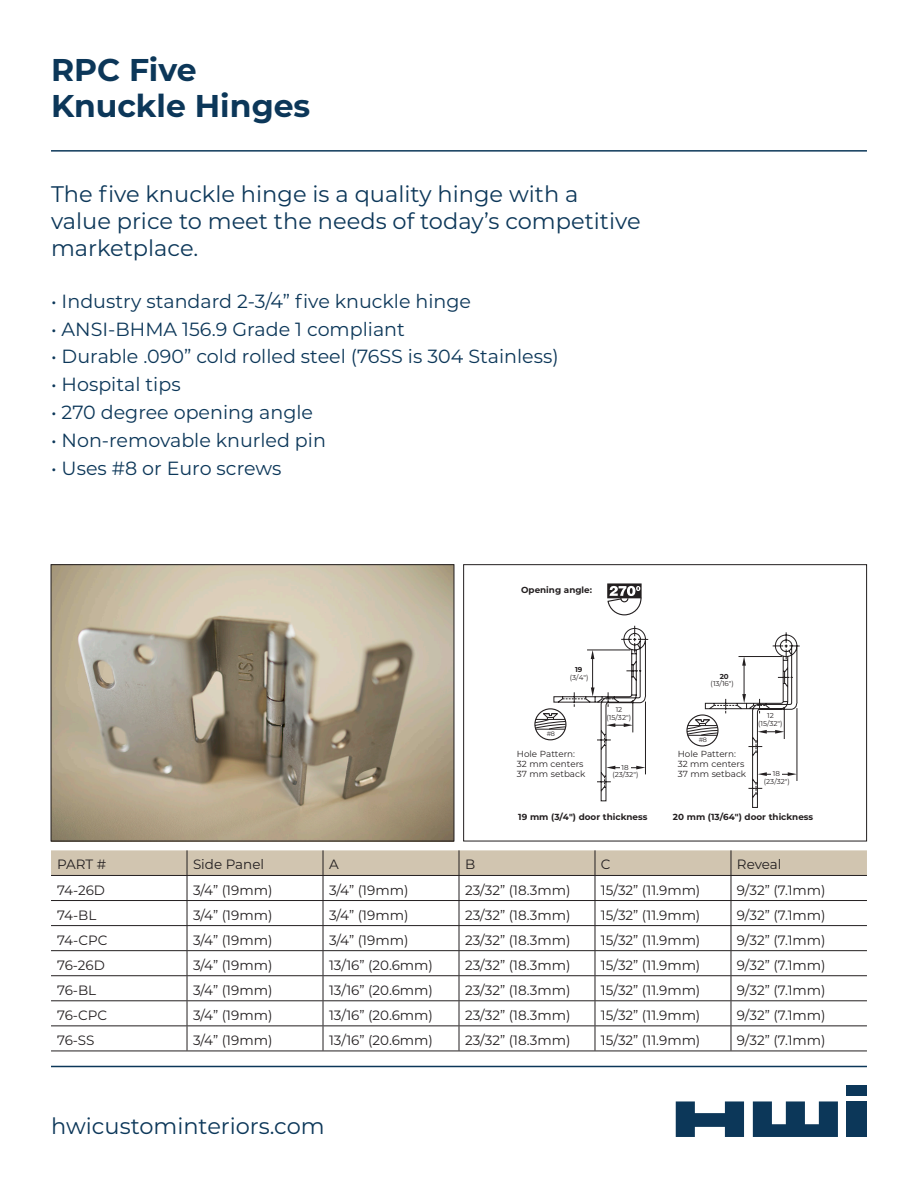
<style>
.page{position:relative;width:918px;height:1188px;background:#fff}
.page>*{position:absolute;margin:0;border:0;box-sizing:border-box;transform-origin:0 0}
.t1{font:700 31.5px/35.1px "Montserrat";color:#0c3759}
.t2{font:22.5px/27px "Montserrat";color:#0c3759}
.t3{font:19.05px "Montserrat";color:#0c3759}
.t4{font:13.5px "Montserrat";color:#231f20}
.t5{font:8.85px/9.9px "Montserrat";color:#231f20}
.t6{font:700 8.85px "Montserrat";color:#231f20}
.t7{font:7.2px/7.6px "Montserrat";color:#231f20;text-align:center}
.t8{font:6.45px "Montserrat";color:#231f20}
.s1{font-weight:700}
</style>
<div class="page">
<hr style="left:51px;top:150px;width:816px;height:2px;background:#0c3759">
<hr style="left:51px;top:1066px;width:816px;height:1px;background:#0c3759">
<div style="left:847px;top:1085px;width:20px;height:11px;background:#0c3759"></div>
<svg style="left:676px;top:1101px;width:68px;height:36px"></svg>
<div style="left:847px;top:1101px;width:20px;height:36px;background:#0c3759"></div>
<svg style="left:753px;top:1101px;width:85px;height:36px"></svg>
<svg style="left:51px;top:850px;width:816px;height:201px"></svg>
<hr style="left:51px;top:1051px;width:136px;height:1px;background:#231f20">
<hr style="left:187px;top:1051px;width:136px;height:1px;background:#231f20">
<hr style="left:323px;top:1051px;width:136px;height:1px;background:#231f20">
<hr style="left:459px;top:1051px;width:136px;height:1px;background:#231f20">
<hr style="left:595px;top:1051px;width:136px;height:1px;background:#231f20">
<hr style="left:731px;top:1051px;width:136px;height:1px;background:#231f20">
<img style="left:53px;top:566px;width:399px;height:273px">
<div style="left:51px;top:564px;width:403px;height:277px;border:1px solid #231f20"></div>
<svg style="left:607px;top:583px;width:35px;height:33px"></svg>
<div style="left:534px;top:708px;width:32px;height:32px;border:1px solid #231f20;border-radius:50%"></div>
<svg style="left:535px;top:625px;width:114px;height:176px"></svg>
<div style="left:686px;top:714px;width:33px;height:33px;border:1px solid #231f20;border-radius:50%"></div>
<svg style="left:687px;top:632px;width:113px;height:176px"></svg>
<div style="left:463px;top:564px;width:404px;height:277px;border:1px solid #231f20"></div>
<p class="t1" style="left:51px;top:51px;width:261px">RPC Five<br>Knuckle Hinges</p>
<p class="t2" style="left:51px;top:180px;width:591px">The five knuckle hinge is a quality hinge with a value price to meet the needs of today’s competitive marketplace.</p>
<p class="t3" style="left:51px;top:288px;width:422px">• Industry standard 2-3/4” five knuckle hinge</p>
<p class="t3" style="left:51px;top:316px;width:355px">• ANSI-BHMA 156.9 Grade 1 compliant</p>
<p class="t3" style="left:51px;top:344px;width:509px">• Durable .090” cold rolled steel (76SS is 304 Stainless)</p>
<p class="t3" style="left:51px;top:371px;width:131px">• Hospital tips</p>
<p class="t3" style="left:51px;top:399px;width:264px">• 270 degree opening angle</p>
<p class="t3" style="left:51px;top:427px;width:276px">• Non-removable knurled pin</p>
<p class="t3" style="left:51px;top:455px;width:232px">• Uses #8 or Euro screws</p>
<p class="t6" style="left:521px;top:584px;width:72px">Opening angle:</p>
<p class="t7" style="left:570px;top:665px;width:20px"><span class="s1">19 </span>(3/4")</p>
<p class="t8" style="left:547px;top:729px;width:10px">#8</p>
<p class="t5" style="left:517px;top:749px;width:70px">Hole Pattern:<br>32 mm centers<br>37 mm setback</p>
<p class="t7" style="left:607px;top:705px;width:26px">12 (15/32")</p>
<p class="t7" style="left:612px;top:763px;width:27px">18 (23/32")</p>
<p class="t7" style="left:711px;top:672px;width:25px"><span class="s1">20 </span>(13/16")</p>
<p class="t8" style="left:699px;top:735px;width:10px">#8</p>
<p class="t5" style="left:678px;top:749px;width:70px">Hole Pattern:<br>32 mm centers<br>37 mm setback</p>
<p class="t7" style="left:758px;top:712px;width:26px">12 (15/32")</p>
<p class="t7" style="left:764px;top:770px;width:27px">18 (23/32")</p>
<p class="t6" style="left:518px;top:810px;width:131px">19 mm (3/4") door thickness</p>
<p class="t6" style="left:673px;top:810px;width:142px">20 mm (13/64") door thickness</p>
<p class="t4" style="left:57px;top:855px;width:51px">PART #</p>
<p class="t4" style="left:193px;top:855px;width:73px">Side Panel</p>
<p class="t4" style="left:329px;top:855px;width:11px">A</p>
<p class="t4" style="left:465px;top:855px;width:12px">B</p>
<p class="t4" style="left:601px;top:855px;width:11px">C</p>
<p class="t4" style="left:737px;top:855px;width:46px">Reveal</p>
<p class="t4" style="left:57px;top:880px;width:50px">74-26D</p>
<p class="t4" style="left:193px;top:880px;width:81px">3/4” (19mm)</p>
<p class="t4" style="left:329px;top:880px;width:81px">3/4” (19mm)</p>
<p class="t4" style="left:465px;top:880px;width:107px">23/32” (18.3mm)</p>
<p class="t4" style="left:601px;top:880px;width:101px">15/32” (11.9mm)</p>
<p class="t4" style="left:737px;top:880px;width:90px">9/32” (7.1mm)</p>
<p class="t4" style="left:57px;top:906px;width:41px">74-BL</p>
<p class="t4" style="left:193px;top:906px;width:81px">3/4” (19mm)</p>
<p class="t4" style="left:329px;top:906px;width:81px">3/4” (19mm)</p>
<p class="t4" style="left:465px;top:906px;width:107px">23/32” (18.3mm)</p>
<p class="t4" style="left:601px;top:906px;width:101px">15/32” (11.9mm)</p>
<p class="t4" style="left:737px;top:906px;width:90px">9/32” (7.1mm)</p>
<p class="t4" style="left:57px;top:931px;width:52px">74-CPC</p>
<p class="t4" style="left:193px;top:931px;width:81px">3/4” (19mm)</p>
<p class="t4" style="left:329px;top:931px;width:81px">3/4” (19mm)</p>
<p class="t4" style="left:465px;top:931px;width:107px">23/32” (18.3mm)</p>
<p class="t4" style="left:601px;top:931px;width:101px">15/32” (11.9mm)</p>
<p class="t4" style="left:737px;top:931px;width:90px">9/32” (7.1mm)</p>
<p class="t4" style="left:57px;top:956px;width:49px">76-26D</p>
<p class="t4" style="left:193px;top:956px;width:81px">3/4” (19mm)</p>
<p class="t4" style="left:329px;top:956px;width:106px">13/16” (20.6mm)</p>
<p class="t4" style="left:465px;top:956px;width:107px">23/32” (18.3mm)</p>
<p class="t4" style="left:601px;top:956px;width:101px">15/32” (11.9mm)</p>
<p class="t4" style="left:737px;top:956px;width:90px">9/32” (7.1mm)</p>
<p class="t4" style="left:57px;top:981px;width:41px">76-BL</p>
<p class="t4" style="left:193px;top:981px;width:81px">3/4” (19mm)</p>
<p class="t4" style="left:329px;top:981px;width:106px">13/16” (20.6mm)</p>
<p class="t4" style="left:465px;top:981px;width:107px">23/32” (18.3mm)</p>
<p class="t4" style="left:601px;top:981px;width:101px">15/32” (11.9mm)</p>
<p class="t4" style="left:737px;top:981px;width:90px">9/32” (7.1mm)</p>
<p class="t4" style="left:57px;top:1006px;width:52px">76-CPC</p>
<p class="t4" style="left:193px;top:1006px;width:81px">3/4” (19mm)</p>
<p class="t4" style="left:329px;top:1006px;width:106px">13/16” (20.6mm)</p>
<p class="t4" style="left:465px;top:1006px;width:107px">23/32” (18.3mm)</p>
<p class="t4" style="left:601px;top:1006px;width:101px">15/32” (11.9mm)</p>
<p class="t4" style="left:737px;top:1006px;width:90px">9/32” (7.1mm)</p>
<p class="t4" style="left:57px;top:1031px;width:39px">76-SS</p>
<p class="t4" style="left:193px;top:1031px;width:81px">3/4” (19mm)</p>
<p class="t4" style="left:329px;top:1031px;width:106px">13/16” (20.6mm)</p>
<p class="t4" style="left:465px;top:1031px;width:107px">23/32” (18.3mm)</p>
<p class="t4" style="left:601px;top:1031px;width:101px">15/32” (11.9mm)</p>
<p class="t4" style="left:737px;top:1031px;width:90px">9/32” (7.1mm)</p>
<p class="t2" style="left:51px;top:1111px;width:275px">hwicustominteriors.com</p>
</div>
